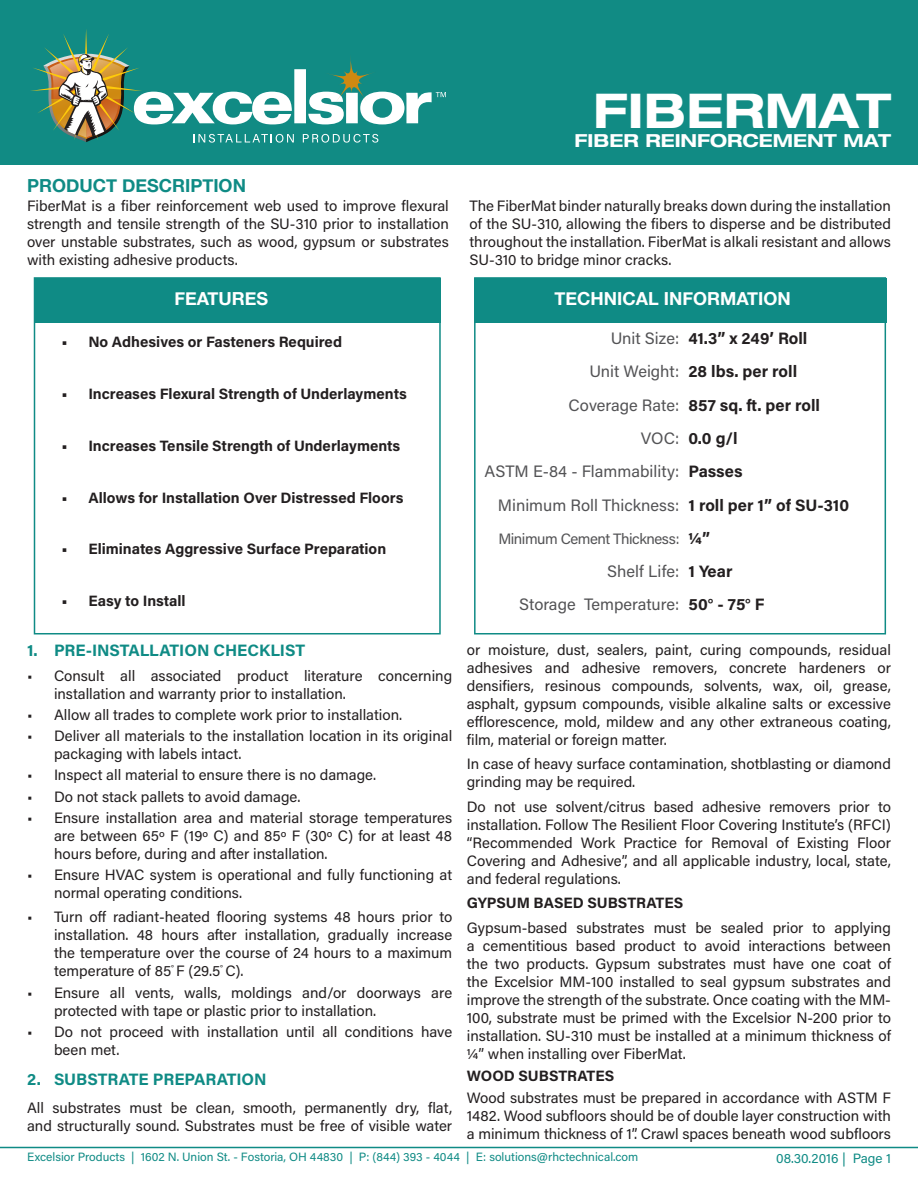
<style>
.page{position:relative;width:918px;height:1188px;background:#fff}
.page>*{position:absolute;margin:0;border:0;box-sizing:border-box;transform-origin:0 0}
.t1{font:700 expanded 48px "Helvetica Neue LT Pro";color:#fff}
.t2{font:700 18px "Helvetica Neue";color:#fff}
.t3{font:700 expanded 18px "Helvetica Neue LT Pro";color:#fff}
.t4{font:700 18px "Helvetica Neue";color:#0f8b85}
.t5{font:16.5px "Acumin Pro";color:#535355}
.t6{font:700 16.5px "Acumin Pro";color:#231f20}
.t7{font:700 16.5px "Acumin Pro";letter-spacing:-.005em;color:#0f8b85}
.t8{font:15px/18px "Acumin Pro";color:#231f20;text-align:justify}
.t9{font:700 15px "Acumin Pro";color:#231f20}
.t10{font:15px "Acumin Pro";letter-spacing:-.03em;color:#535355}
.t11{font:13.5px "Acumin Pro";color:#0f8b85}
.t12{font:12px "Acumin Pro";color:#0f8b85}
</style>
<div class="page">
<hr style="left:0;top:1147px;width:918px;height:1px;background:#0f8b85">
<div style="left:0;top:0;width:918px;height:164px;background:#118b84"></div>
<svg style="left:30px;top:29px;width:416px;height:114px"></svg>
<svg style="left:33px;top:277px;width:408px;height:358px"></svg>
<div style="left:474px;top:277px;width:412px;height:357px;border:2px solid #0f8b85"></div>
<div style="left:34px;top:278px;width:407px;height:44px;background:#0f8b85"></div>
<div style="left:474px;top:278px;width:412px;height:44px;background:#0f8b85"></div>
<h1 class="t1" style="left:593px;top:81px;width:299px">FIBERMAT</h1>
<p class="t3" style="left:574px;top:130px;width:318px">FIBER REINFORCEMENT MAT</p>
<p class="t4" style="left:27px;top:175px;width:221px">PRODUCT DESCRIPTION</p>
<p class="t8" style="left:27px;top:197px;width:423px">FiberMat is a fiber reinforcement web used to improve flexural strength and tensile strength of the SU-310 prior to installation over unstable substrates, such as wood, gypsum or substrates with existing adhesive products.</p>
<p class="t8" style="left:470px;top:197px;width:423px">The FiberMat binder naturally breaks down during the installation of the SU-310, allowing the fibers to disperse and be distributed throughout the installation. FiberMat is alkali resistant and allows SU-310 to bridge minor cracks.</p>
<p class="t2" style="left:175px;top:287px;width:95px">FEATURES</p>
<p class="t2" style="left:555px;top:287px;width:238px">TECHNICAL INFORMATION</p>
<p class="t9" style="left:62px;top:332px;width:282px">• No Adhesives or Fasteners Required</p>
<p class="t9" style="left:62px;top:383px;width:347px">• Increases Flexural Strength of Underlayments</p>
<p class="t9" style="left:62px;top:435px;width:340px">• Increases Tensile Strength of Underlayments</p>
<p class="t9" style="left:62px;top:487px;width:343px">• Allows for Installation Over Distressed Floors</p>
<p class="t5" style="left:611px;top:327px;width:70px">Unit Size:</p>
<p class="t5" style="left:589px;top:360px;width:92px">Unit Weight:</p>
<p class="t5" style="left:569px;top:393px;width:112px">Coverage Rate:</p>
<p class="t5" style="left:641px;top:427px;width:40px">VOC:</p>
<p class="t5" style="left:484px;top:460px;width:197px">ASTM E-84 - Flammability:</p>
<p class="t5" style="left:498px;top:493px;width:183px">Minimum Roll Thickness:</p>
<p class="t10" style="left:498px;top:528px;width:183px">Minimum Cement Thickness:</p>
<p class="t5" style="left:607px;top:560px;width:74px">Shelf Life:</p>
<p class="t5" style="left:519px;top:593px;width:162px">Storage Temperature:</p>
<p class="t6" style="left:688px;top:327px;width:120px">41.3” x 249’ Roll</p>
<p class="t6" style="left:688px;top:360px;width:110px">28 lbs. per roll</p>
<p class="t6" style="left:688px;top:393px;width:133px">857 sq. ft. per roll</p>
<p class="t6" style="left:688px;top:427px;width:51px">0.0 g/l</p>
<p class="t6" style="left:688px;top:460px;width:56px">Passes</p>
<p class="t6" style="left:688px;top:493px;width:162px">1 roll per 1” of SU-310</p>
<p class="t6" style="left:688px;top:526px;width:23px">¼”</p>
<p class="t6" style="left:688px;top:560px;width:46px">1 Year</p>
<p class="t6" style="left:688px;top:593px;width:78px">50° - 75° F</p>
<p class="t9" style="left:62px;top:539px;width:326px">• Eliminates Aggressive Surface Preparation</p>
<p class="t9" style="left:62px;top:590px;width:126px">• Easy to Install</p>
<p class="t7" style="left:27px;top:638px;width:280px">1. PRE-INSTALLATION CHECKLIST</p>
<p class="t8" style="left:54px;top:666px;width:400px;text-indent:-27px">• Consult all associated product literature concerning installation and warranty prior to installation.</p>
<p class="t8" style="left:27px;top:705px;width:377px">• Allow all trades to complete work prior to installation.</p>
<p class="t8" style="left:54px;top:726px;width:400px;text-indent:-27px">• Deliver all materials to the installation location in its original packaging with labels intact.</p>
<p class="t8" style="left:27px;top:765px;width:351px">• Inspect all material to ensure there is no damage.</p>
<p class="t8" style="left:27px;top:787px;width:275px">• Do not stack pallets to avoid damage.</p>
<p class="t8" style="left:54px;top:808px;width:400px;text-indent:-27px">• Ensure installation area and material storage temperatures are between 65º F (19º C) and 85º F (30º C) for at least 48 hours before, during and after installation.</p>
<p class="t8" style="left:54px;top:865px;width:400px;text-indent:-27px">• Ensure HVAC system is operational and fully functioning at normal operating conditions.</p>
<p class="t8" style="left:54px;top:908px;width:400px;text-indent:-27px">• Turn off radiant-heated flooring systems 48 hours prior to installation. 48 hours after installation, gradually increase the temperature over the course of 24 hours to a maximum temperature of 85<sup>°</sup> F (29.5<sup>°</sup> C).</p>
<p class="t8" style="left:54px;top:983px;width:400px;text-indent:-27px">• Ensure all vents, walls, moldings and/or doorways are protected with tape or plastic prior to installation.</p>
<p class="t8" style="left:54px;top:1022px;width:400px;text-indent:-27px">• Do not proceed with installation until all conditions have been met.</p>
<p class="t7" style="left:27px;top:1067px;width:241px">2. SUBSTRATE PREPARATION</p>
<p class="t8" style="left:27px;top:1098px;width:427px">All substrates must be clean, smooth, permanently dry, flat, and structurally sound. Substrates must be free of visible water</p>
<p class="t8" style="left:467px;top:640px;width:426px">or moisture, dust, sealers, paint, curing compounds, residual adhesives and adhesive removers, concrete hardeners or densifiers, resinous compounds, solvents, wax, oil, grease, asphalt, gypsum compounds, visible alkaline salts or excessive efflorescence, mold, mildew and any other extraneous coating, film, material or foreign matter.</p>
<p class="t8" style="left:467px;top:754px;width:426px">In case of heavy surface contamination, shotblasting or diamond grinding may be required.</p>
<p class="t8" style="left:467px;top:797px;width:426px">Do not use solvent/citrus based adhesive removers prior to installation. Follow The Resilient Floor Covering Institute’s (RFCI) “Recommended Work Practice for Removal of Existing Floor Covering and Adhesive”, and all applicable industry, local, state, and federal regulations.</p>
<p class="t9" style="left:467px;top:892px;width:218px">GYPSUM BASED SUBSTRATES</p>
<p class="t8" style="left:467px;top:918px;width:426px">Gypsum-based substrates must be sealed prior to applying a cementitious based product to avoid interactions between the two products. Gypsum substrates must have one coat of the Excelsior MM-100 installed to seal gypsum substrates and improve the strength of the substrate. Once coating with the MM-100, substrate must be primed with the Excelsior N-200 prior to installation. SU-310 must be installed at a minimum thickness of ¼” when installing over FiberMat.</p>
<p class="t9" style="left:467px;top:1065px;width:149px">WOOD SUBSTRATES</p>
<p class="t8" style="left:467px;top:1088px;width:426px">Wood substrates must be prepared in accordance with ASTM F 1482. Wood subfloors should be of double layer construction with a minimum thickness of 1”. Crawl spaces beneath wood subfloors</p>
<p class="t12" style="left:27px;top:1149px;width:613px">Excelsior Products | 1602 N. Union St. - Fostoria, OH 44830 | P: (844) 393 - 4044 | E: solutions@rhctechnical.com</p>
<p class="t11" style="left:776px;top:1148px;width:116px">08.30.2016 | Page 1</p>
</div>
